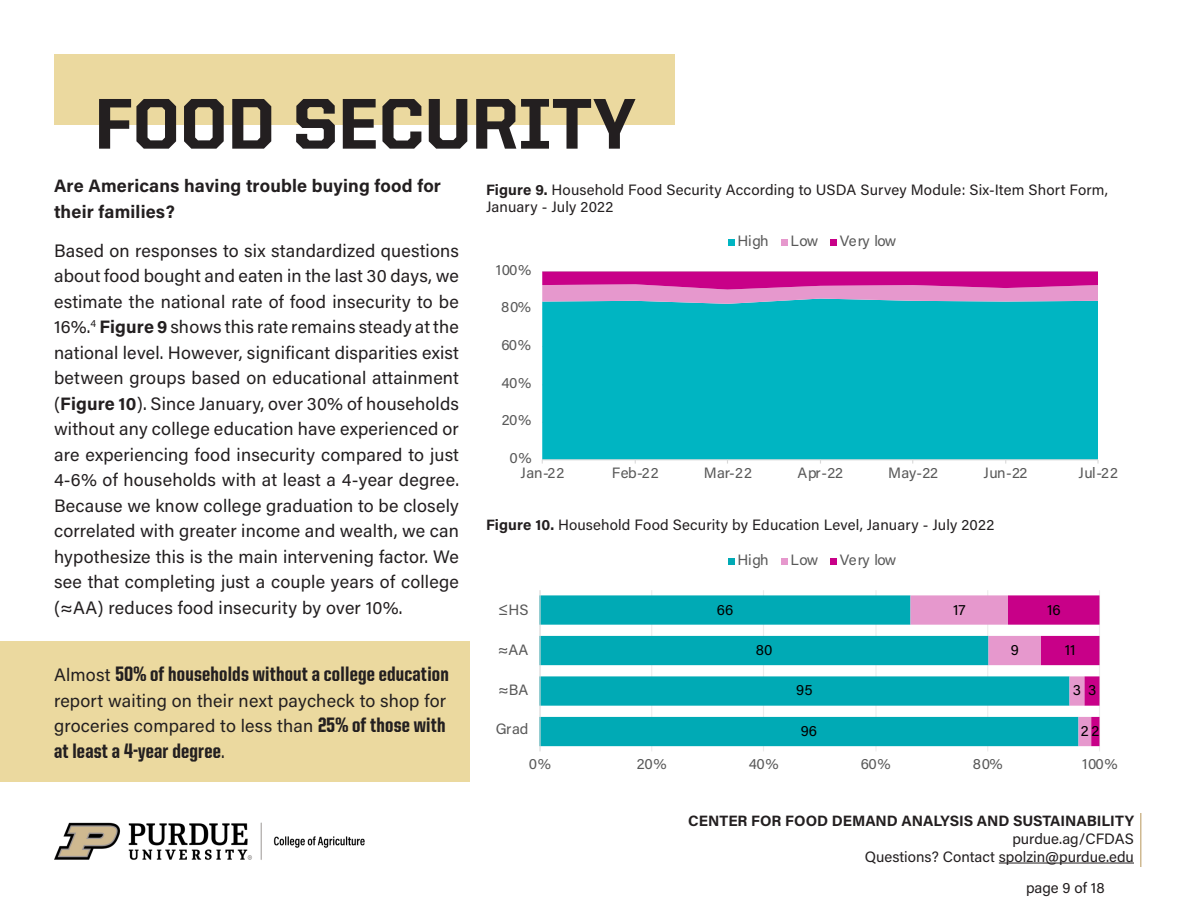
<style>
.page{position:relative;width:1188px;height:918px;background:#fff}
.page>*{position:absolute;margin:0;border:0;box-sizing:border-box;transform-origin:0 0}
.t1{font:800 72px "United Sans Reg";color:#231f20}
.t2{font:800 21px "United Sans Cond";letter-spacing:.01em;color:#231f20}
.t3{font:18px/25.5px "Acumin Pro";letter-spacing:.01em;color:#231f20;text-align:justify}
.t4{font:700 18px/25.5px "Acumin Pro";letter-spacing:.01em;color:#231f20}
.t5{font:15px/18px "Acumin Pro";letter-spacing:.01em;color:#231f20;text-align:right}
.t6{font:15px "Acumin Pro";letter-spacing:-.025em;color:#595959}
.t7{font:700 15px "Acumin Pro";letter-spacing:-.005em;color:#231f20}
.t8{font:15px "Acumin Pro";color:#000}
.s1{font-weight:700}
.s2{font-family:"Acumin Pro";font-weight:400;font-size:18px}
.s3{font-family:"United Sans Cond";font-weight:800;font-size:21px}
</style>
<div class="page">
<hr style="left:999px;top:863px;width:135px;height:1px;background:#231f20">
<hr style="left:1140px;top:813px;width:2px;height:54px;background:#cfb991">
<img style="left:54px;top:822px;width:311px;height:38px">
<hr style="left:542px;top:271px;width:556px;height:1px;background:#d9d9d9">
<div style="left:542px;top:304px;width:556px;height:155px;background:#00b5c2"></div>
<svg style="left:542px;top:272px;width:556px;height:32px"></svg>
<hr style="left:542px;top:459px;width:556px;height:1px;background:#d9d9d9">
<div style="left:728px;top:239px;width:7px;height:7px;background:#00b5c2"></div>
<div style="left:781px;top:239px;width:7px;height:7px;background:#e698cd"></div>
<div style="left:830px;top:239px;width:7px;height:7px;background:#c80088"></div>
<hr style="left:651px;top:590px;width:1px;height:161px;background:#d9d9d9;opacity:.5">
<hr style="left:763px;top:590px;width:1px;height:161px;background:#d9d9d9;opacity:.5">
<hr style="left:875px;top:590px;width:2px;height:161px;background:#d9d9d9;opacity:.5">
<hr style="left:987px;top:590px;width:1px;height:161px;background:#d9d9d9;opacity:.5">
<hr style="left:1099px;top:590px;width:1px;height:161px;background:#d9d9d9;opacity:.5">
<svg style="left:541px;top:595px;width:369px;height:151px;fill:#00aab5"></svg>
<svg style="left:910px;top:595px;width:190px;height:151px"></svg>
<hr style="left:539px;top:590px;width:2px;height:161px;background:#d9d9d9">
<div style="left:728px;top:558px;width:7px;height:7px;background:#00aab5"></div>
<div style="left:781px;top:558px;width:7px;height:7px;background:#e698cd"></div>
<div style="left:830px;top:558px;width:7px;height:7px;background:#c80088"></div>
<div style="left:0;top:641px;width:469px;height:141px;background:#ebd99f"></div>
<div style="left:54px;top:54px;width:621px;height:71px;background:#ebd99f"></div>
<h1 class="t1" style="left:94px;top:84px;width:543px">FOOD SECURITY</h1>
<p class="t4" style="left:54px;top:172px;width:389px">Are Americans having trouble buying food for their families?</p>
<p class="t3" style="left:54px;top:237px;width:407px">Based on responses to six standardized questions about food bought and eaten in the last 30 days, we estimate the national rate of food insecurity to be 16%.<sup>4</sup> <span class="s1">Figure 9</span> shows this rate remains steady at the national level. However, significant disparities exist between groups based on educational attainment (<span class="s1">Figure 10</span>). Since January, over 30% of households without any college education have experienced or are experiencing food insecurity compared to just 4-6% of households with at least a 4-year degree.<br>Because we know college graduation to be closely correlated with greater income and wealth, we can hypothesize this is the main intervening factor. We see that completing just a couple years of college (≈AA) reduces food insecurity by over 10%.</p>
<p class="t2" style="left:54px;top:663px;width:396px"><span class="s2">Almost</span> 50% of households without a college education</p>
<p class="t3" style="left:54px;top:687px;width:394px">report waiting on their next paycheck to shop for groceries compared to less than <span class="s3">25% of those with</span></p>
<p class="t2" style="left:54px;top:740px;width:172px">at least a 4-year degree<span class="s2">.</span></p>
<p class="t5" style="left:486px;top:181px;width:623px;line-height:16.5px;text-align:left"><span class="s1">Figure 9.</span> Household Food Security According to USDA Survey Module: Six-Item Short Form,<br>January - July 2022</p>
<p class="t6" style="left:496px;top:259px;width:37px">100%</p>
<p class="t6" style="left:501px;top:296px;width:31px">80%</p>
<p class="t6" style="left:501px;top:334px;width:31px">60%</p>
<p class="t6" style="left:502px;top:372px;width:31px">40%</p>
<p class="t6" style="left:502px;top:410px;width:31px">20%</p>
<p class="t6" style="left:510px;top:447px;width:24px">0%</p>
<p class="t6" style="left:738px;top:230px;width:32px">High</p>
<p class="t6" style="left:790px;top:230px;width:30px">Low</p>
<p class="t6" style="left:840px;top:230px;width:58px">Very low</p>
<p class="t6" style="left:521px;top:462px;width:45px">Jan-22</p>
<p class="t6" style="left:612px;top:462px;width:48px">Feb-22</p>
<p class="t6" style="left:704px;top:462px;width:50px">Mar-22</p>
<p class="t6" style="left:798px;top:462px;width:47px">Apr-22</p>
<p class="t6" style="left:888px;top:462px;width:51px">May-22</p>
<p class="t6" style="left:984px;top:462px;width:45px">Jun-22</p>
<p class="t6" style="left:1079px;top:462px;width:41px">Jul-22</p>
<p class="t5" style="left:486px;top:515px;width:510px"><span class="s1">Figure 10.</span> Household Food Security by Education Level, January - July 2022</p>
<p class="t6" style="left:498px;top:599px;width:32px">≤HS</p>
<p class="t6" style="left:498px;top:639px;width:32px">≈AA</p>
<p class="t6" style="left:498px;top:680px;width:32px">≈BA</p>
<p class="t6" style="left:496px;top:719px;width:34px">Grad</p>
<p class="t6" style="left:738px;top:549px;width:32px">High</p>
<p class="t6" style="left:790px;top:549px;width:30px">Low</p>
<p class="t6" style="left:840px;top:549px;width:58px">Very low</p>
<p class="t8" style="left:717px;top:599px;width:18px">66</p>
<p class="t8" style="left:953px;top:599px;width:14px">17</p>
<p class="t8" style="left:1047px;top:599px;width:15px">16</p>
<p class="t8" style="left:756px;top:640px;width:18px">80</p>
<p class="t8" style="left:1011px;top:640px;width:10px">9</p>
<p class="t8" style="left:1065px;top:640px;width:12px">11</p>
<p class="t8" style="left:796px;top:680px;width:18px">95</p>
<p class="t8" style="left:801px;top:720px;width:18px">96</p>
<p class="t8" style="left:1073px;top:680px;width:10px">3</p>
<p class="t8" style="left:1088px;top:680px;width:10px">3</p>
<p class="t8" style="left:1081px;top:720px;width:20px">22</p>
<p class="t6" style="left:529px;top:754px;width:24px">0%</p>
<p class="t6" style="left:637px;top:754px;width:31px">20%</p>
<p class="t6" style="left:749px;top:754px;width:31px">40%</p>
<p class="t6" style="left:861px;top:754px;width:31px">60%</p>
<p class="t6" style="left:973px;top:754px;width:31px">80%</p>
<p class="t6" style="left:1082px;top:754px;width:37px">100%</p>
<p class="t7" style="left:688px;top:810px;width:447px">CENTER FOR FOOD DEMAND ANALYSIS AND SUSTAINABILITY</p>
<p class="t5" style="left:865px;top:829px;width:271px">purdue.ag/CFDAS<br>Questions? Contact spolzin@purdue.edu</p>
<p class="t5" style="left:1026px;top:879px;width:80px">page 9 of 18</p>
</div>
